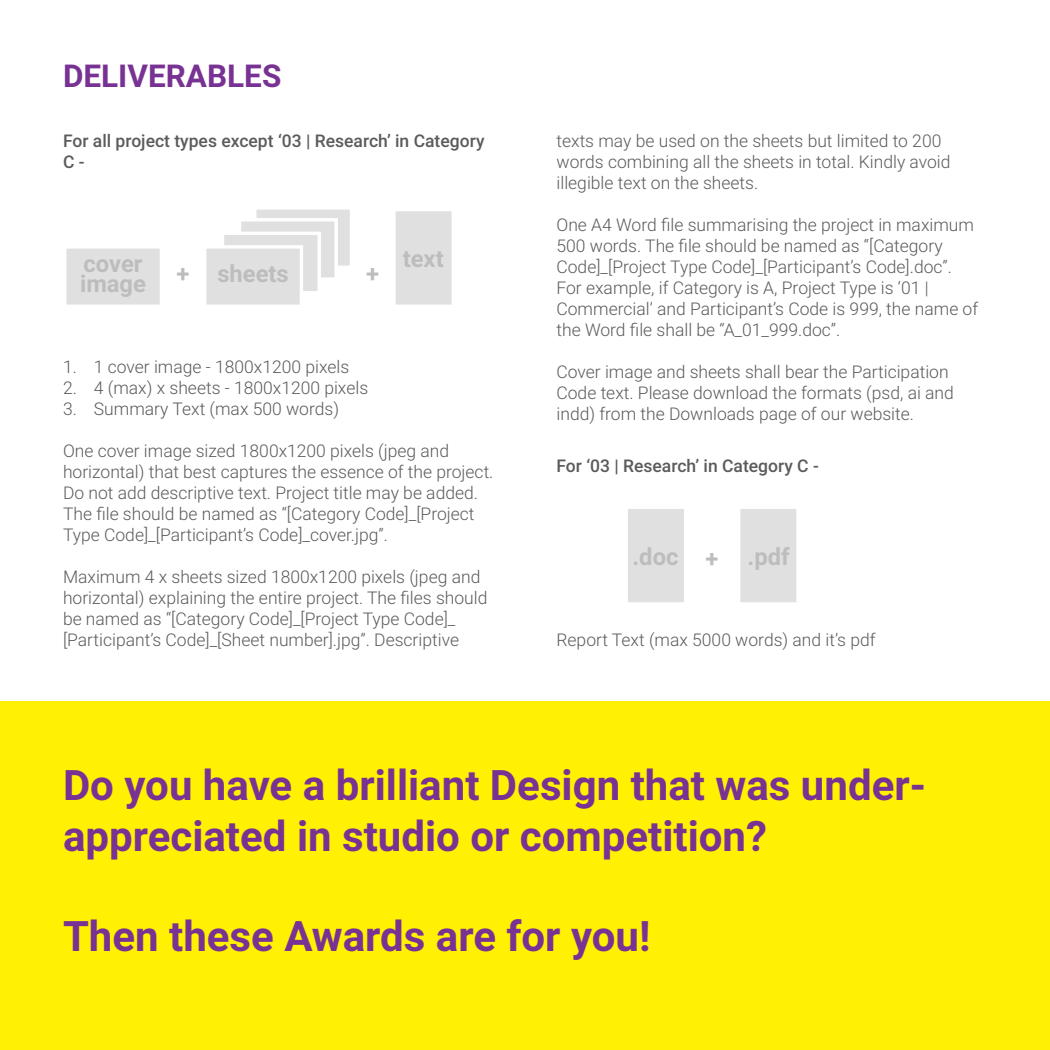
<style>
.page{position:relative;width:1050px;height:1050px;background:#fff}
.page>*{position:absolute;margin:0;border:0;box-sizing:border-box;transform-origin:0 0}
.t1{font:700 42px/50.4px "Roboto";color:#783293}
.t2{font:700 31.5px "Roboto";color:#783293}
.t3{font:700 23.8px "Roboto";color:#bdbdbd}
.t4{font:300 17.5px/21px "Roboto";color:#5b5b5b}
.t5{font:500 17.5px/21px "Roboto";color:#5b5b5b}
</style>
<div class="page">
<div style="left:0;top:702px;width:1050px;height:348px;background:#fff101"></div>
<div style="left:253px;top:206px;width:100px;height:63px;background:#e0e0e0;border:3px solid #fff"></div>
<div style="left:238px;top:218px;width:100px;height:63px;background:#e0e0e0;border:3px solid #fff"></div>
<div style="left:221px;top:232px;width:100px;height:62px;background:#e0e0e0;border:3px solid #fff"></div>
<div style="left:203px;top:245px;width:100px;height:63px;background:#e0e0e0;border:3px solid #fff"></div>
<div style="left:63px;top:245px;width:100px;height:63px;background:#e0e0e0;border:3px solid #fff"></div>
<div style="left:392px;top:208px;width:63px;height:100px;background:#e0e0e0;border:3px solid #fff"></div>
<div style="left:737px;top:506px;width:63px;height:100px;background:#e0e0e0;border:3px solid #fff"></div>
<div style="left:625px;top:506px;width:62px;height:100px;background:#e0e0e0;border:3px solid #fff"></div>
<p class="t2" style="left:63px;top:53px;width:220px">DELIVERABLES</p>
<p class="t5" style="left:63px;top:130px;width:423px">For all project types except ‘03 | Research’ in Category<br>C -</p>
<p class="t3" style="left:84px;top:247px;width:61px">cover</p>
<p class="t3" style="left:80px;top:267px;width:68px">image</p>
<p class="t3" style="left:177px;top:257px;width:14px">+</p>
<p class="t3" style="left:217px;top:257px;width:73px">sheets</p>
<p class="t3" style="left:366px;top:257px;width:14px">+</p>
<p class="t3" style="left:403px;top:242px;width:42px">text</p>
<p class="t4" style="left:63px;top:356px;width:288px">1. 1 cover image - 1800x1200 pixels</p>
<p class="t4" style="left:63px;top:377px;width:307px">2. 4 (max) x sheets - 1800x1200 pixels</p>
<p class="t4" style="left:63px;top:398px;width:278px">3. Summary Text (max 500 words)</p>
<p class="t4" style="left:63px;top:440px;width:432px">One cover image sized 1800x1200 pixels (jpeg and horizontal) that best captures the essence of the project.<br>Do not add descriptive text. Project title may be added.<br>The file should be named as “[Category Code]_[Project Type Code]_[Participant’s Code]_cover.jpg”.</p>
<p class="t4" style="left:63px;top:566px;width:426px">Maximum 4 x sheets sized 1800x1200 pixels (jpeg and horizontal) explaining the entire project. The files should be named as “[Category Code]_[Project Type Code]_ [Participant’s Code]_[Sheet number].jpg”. Descriptive</p>
<p class="t4" style="left:556px;top:130px;width:396px">texts may be used on the sheets but limited to 200 words combining all the sheets in total. Kindly avoid illegible text on the sheets.</p>
<p class="t4" style="left:556px;top:214px;width:423px">One A4 Word file summarising the project in maximum 500 words. The file should be named as “[Category Code]_[Project Type Code]_[Participant’s Code].doc”.<br>For example, if Category is A, Project Type is ‘01 | Commercial’ and Participant’s Code is 999, the name of the Word file shall be “A_01_999.doc”.</p>
<p class="t4" style="left:556px;top:361px;width:399px">Cover image and sheets shall bear the Participation<br>Code text. Please download the formats (psd, ai and indd) from the Downloads page of our website.</p>
<p class="t5" style="left:556px;top:454px;width:264px">For ‘03 | Research’ in Category C -</p>
<p class="t3" style="left:632px;top:540px;width:48px">.doc</p>
<p class="t3" style="left:747px;top:540px;width:44px">.pdf</p>
<p class="t3" style="left:706px;top:542px;width:14px">+</p>
<p class="t4" style="left:556px;top:629px;width:321px">Report Text (max 5000 words) and it’s pdf</p>
<p class="t1" style="left:63px;top:758px;width:865px">Do you have a brilliant Design that was under&shy;appreciated in studio or competition?</p>
<p class="t1" style="left:63px;top:910px;width:589px">Then these Awards are for you!</p>
</div>
